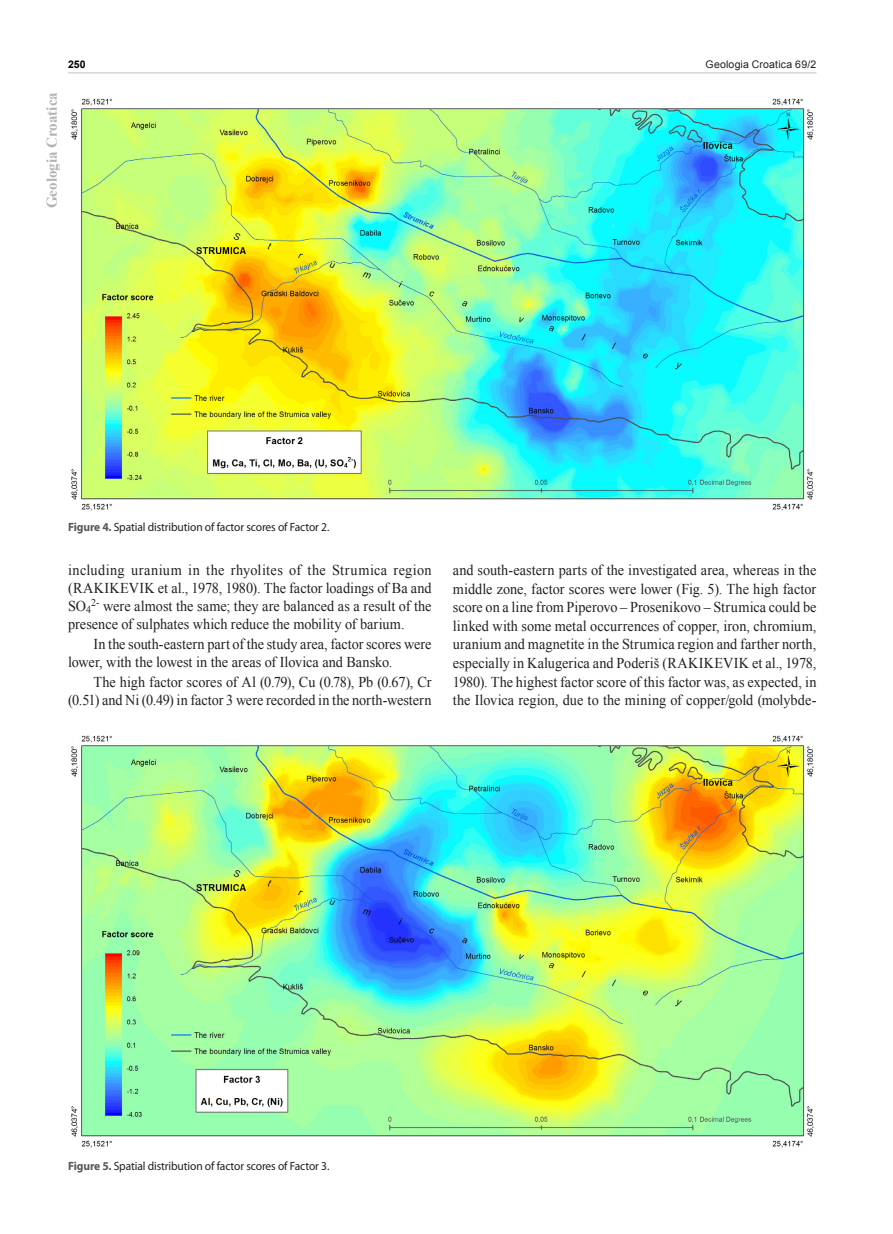
<style>
.page{position:relative;width:893px;height:1234px;background:#fff}
.page>*{position:absolute;margin:0;border:0;box-sizing:border-box;transform-origin:0 0}
.text_osnovni{font:15px/18.6px "Times New Roman";color:#231f20;text-align:justify;scale:.95 1}
.t1{font:700 15px "Times New Roman";color:#b2b3b7}
.potpisi_pod_slike{font:12px "Myriad Pro";letter-spacing:-.01em;color:#231f20;scale:.96 1}
.t2{font:10.5px "Arial";letter-spacing:.02em;color:#231f20}
.t3{font:700 10.5px "Arial";color:#000}
.s1{font-weight:700;color:#57585a}
</style>
<div class="page">
<hr style="left:68px;top:72px;width:748px;height:1px;background:#c7c8ca">
<img style="left:71px;top:98px;width:743px;height:413px">
<img style="left:71px;top:735px;width:743px;height:413px">
<p class="t3" style="left:68px;top:57px;width:19px">250</p>
<p class="t2" style="left:706px;top:57px;width:112px">Geologia Croatica 69/2</p>
<p class="t1" style="left:41px;top:208px;width:118px;rotate:-90deg">Geologia Croatica</p>
<p class="potpisi_pod_slike" style="left:68px;top:519px;width:274px"><span class="s1">Figure 4.</span> Spatial distribution of factor scores of Factor 2.</p>
<p class="text_osnovni" style="left:68px;top:560px;width:384px;line-height:18px">including uranium in the rhyolites of the Strumica region (RAKIKEVIK et al., 1978, 1980). The factor loadings of Ba and SO<sub>4</sub><sup>2-</sup> were almost the same; they are balanced as a result of the presence of sulphates which reduce the mobility of barium.</p>
<p class="text_osnovni" style="left:68px;top:634px;width:384px;line-height:18px;text-indent:26px">In the south-eastern part of the study area, factor scores were lower, with the lowest in the areas of Ilovica and Bansko.</p>
<p class="text_osnovni" style="left:68px;top:673px;width:384px;line-height:18px;text-align:right">The high factor scores of Al (0.79), Cu (0.78), Pb (0.67), Cr (0.51) and Ni (0.49) in factor 3 were recorded in the north-western</p>
<p class="text_osnovni" style="left:453px;top:560px;width:384px">and south-eastern parts of the investigated area, whereas in the middle zone, factor scores were lower (Fig. 5). The high factor score on a line from Piperovo – Prosenikovo – Strumica could be linked with some metal occurrences of copper, iron, chromium, uranium and magnetite in the Strumica region and farther north, especially in Kalugerica and Poderiš (RAKIKEVIK et al., 1978, 1980). The highest factor score of this factor was, as expected, in the Ilovica region, due to the mining of copper/gold (molybde-</p>
<p class="potpisi_pod_slike" style="left:68px;top:1157px;width:274px"><span class="s1">Figure 5.</span> Spatial distribution of factor scores of Factor 3.</p>
</div>
